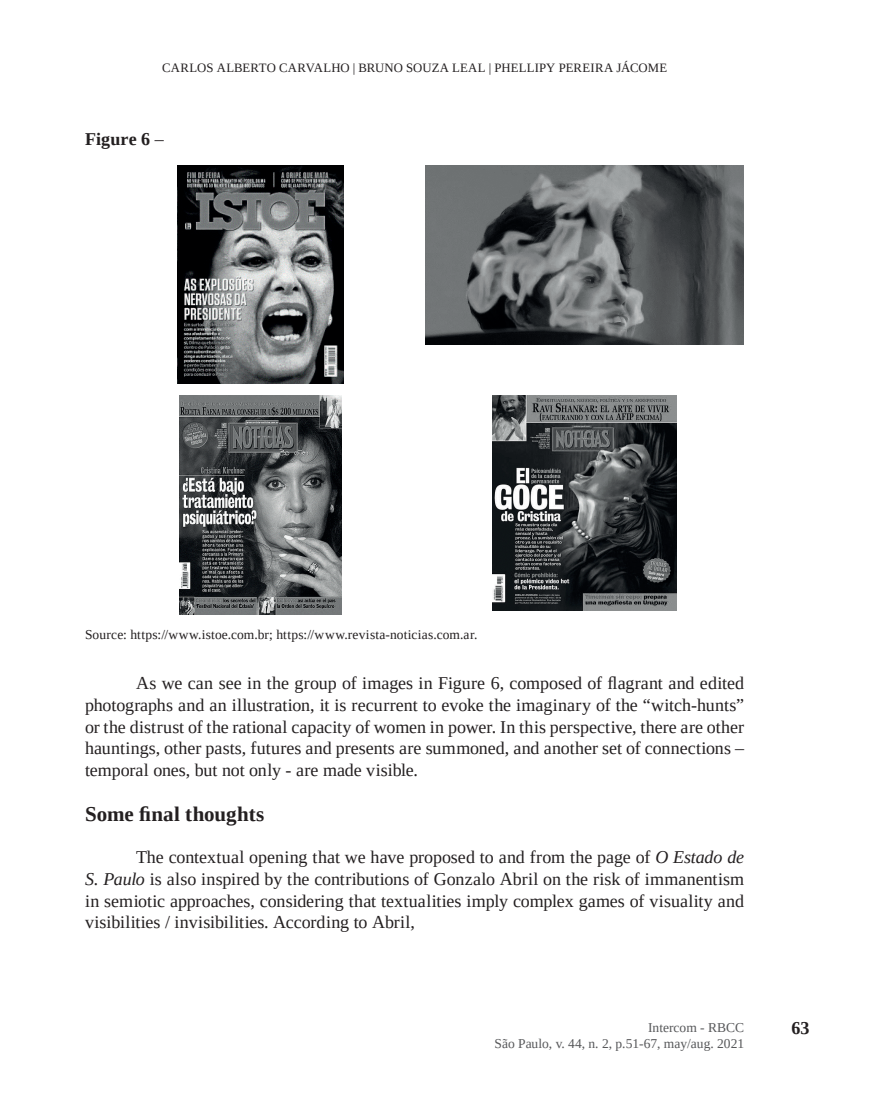
<style>
.page{position:relative;width:893px;height:1106px;background:#fff}
.page>*{position:absolute;margin:0;border:0;box-sizing:border-box;transform-origin:0 0}
.t1{font:700 21px "Liberation Serif";letter-spacing:.005em;color:#231f20}
.t2{font:18px/21.8px "Liberation Serif";letter-spacing:-.005em;color:#231f20;text-align:justify}
.t3{font:700 18px "Liberation Serif";letter-spacing:.005em;color:#231f20}
.t4{font:13.5px "Liberation Serif";letter-spacing:.015em;color:#231f20}
.t5{font:13.5px/16.2px "Liberation Serif";color:#57585a;text-align:right}
.t6{font:12.75px "Liberation Serif";letter-spacing:.01em;color:#231f20}
.s1{font-weight:400}
.s2{font-style:italic}
</style>
<div class="page">
<img style="left:177px;top:166px;width:166px;height:217px">
<img style="left:426px;top:166px;width:318px;height:178px">
<img style="left:179px;top:395px;width:163px;height:219px">
<img style="left:493px;top:395px;width:184px;height:215px">
<p class="t6" style="left:162px;top:60px;width:507px">CARLOS ALBERTO CARVALHO | BRUNO SOUZA LEAL | PHELLIPY PEREIRA JÁCOME</p>
<p class="t3" style="left:85px;top:127px;width:80px">Figure 6 <span class="s1">–</span></p>
<p class="t4" style="left:85px;top:625px;width:394px">Source: https://www.istoe.com.br; https://www.revista-noticias.com.ar.</p>
<p class="t2" style="left:85px;top:672px;width:661px;text-indent:51px">As we can see in the group of images in Figure 6, composed of flagrant and edited photographs and an illustration, it is recurrent to evoke the imaginary of the “witch-hunts” or the distrust of the rational capacity of women in power. In this perspective, there are other hauntings, other pasts, futures and presents are summoned, and another set of connections – temporal ones, but not only - are made visible.</p>
<p class="t1" style="left:85px;top:800px;width:181px">Some final thoughts</p>
<p class="t2" style="left:85px;top:846px;width:661px;text-indent:51px">The contextual opening that we have proposed to and from the page of <span class="s2">O Estado de S. Paulo</span> is also inspired by the contributions of Gonzalo Abril on the risk of immanentism in semiotic approaches, considering that textualities imply complex games of visuality and visibilities / invisibilities. According to Abril,</p>
<p class="t5" style="left:494px;top:1018px;width:251px">Intercom - RBCC<br>São Paulo, v. 44, n. 2, p.51-67, may/aug. 2021</p>
<p class="t3" style="left:791px;top:1016px;width:19px">63</p>
</div>
